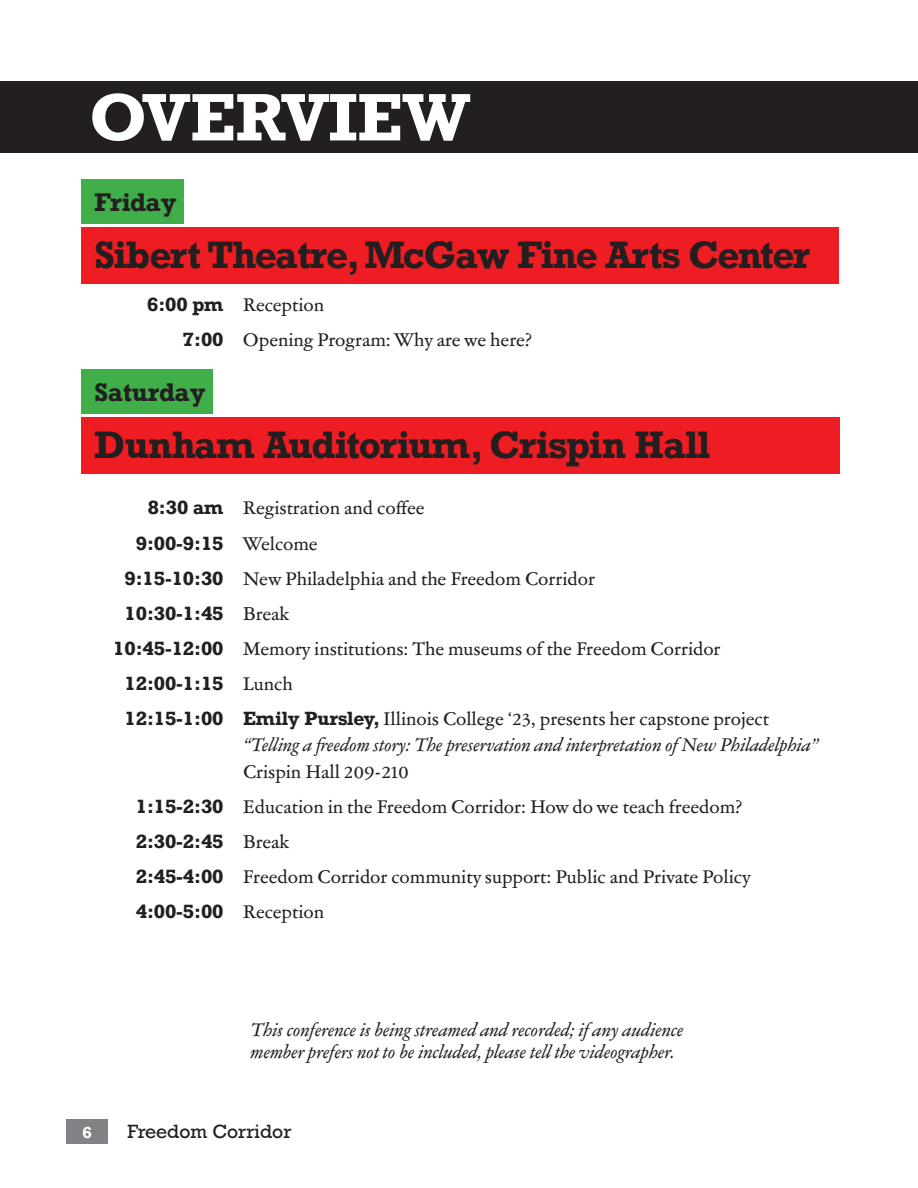
<style>
.page{position:relative;width:918px;height:1188px;background:#fff}
.page>*{position:absolute;margin:0;border:0;box-sizing:border-box;transform-origin:0 0}
.t1{font:700 63px "Rockwell";color:#fff}
.Session_Title{font:700 36px "Rockwell";letter-spacing:-.03em;color:#231f20}
.Date_and_Time{font:700 24px "Rockwell";letter-spacing:-.01em;color:#231f20}
.Body_text{font:18px "Garamond ATF Text";letter-spacing:-.005em;color:#231f20}
.Body_text-2{font:italic 18px/26.2px "Garamond ATF Text";letter-spacing:-.005em;color:#231f20}
.Body_text-3{font:700 18px "Rockwell";letter-spacing:-.005em;color:#231f20}
.t2{font:18px "Rockwell";color:#231f20}
.t3{font:700 15px "Rockwell";color:#fff}
.s1{font-family:"Rockwell";font-weight:700}
.s2{font-family:"Garamond ATF Text";font-weight:400}
.s3{font-family:"Rockwell";font-weight:700;font-style:normal}
.s4{font-style:normal}
</style>
<div class="page">
<div style="left:66px;top:1120px;width:42px;height:24px;background:#808285"></div>
<div style="left:81px;top:179px;width:103px;height:44px;background:#40ae49"></div>
<div style="left:81px;top:227px;width:758px;height:56px;background:#ee1d23"></div>
<div style="left:81px;top:369px;width:132px;height:44px;background:#40ae49"></div>
<div style="left:81px;top:417px;width:759px;height:56px;background:#ee1d23"></div>
<div style="left:0;top:81px;width:918px;height:71px;background:#231f20"></div>
<p class="t1" style="left:89px;top:77px;width:383px">OVERVIEW</p>
<p class="Date_and_Time" style="left:94px;top:187px;width:84px">Friday</p>
<p class="Session_Title" style="left:94px;top:231px;width:718px">Sibert Theatre, McGaw Fine Arts Center</p>
<p class="Body_text" style="left:147px;top:292px;width:179px"><span class="s1">6:00 pm</span> Reception</p>
<p class="Body_text" style="left:183px;top:327px;width:351px"><span class="s1">7:00</span> Opening Program: Why are we here?</p>
<p class="Date_and_Time" style="left:94px;top:377px;width:113px">Saturday</p>
<p class="Session_Title" style="left:94px;top:421px;width:618px">Dunham Auditorium, Crispin Hall</p>
<p class="Body_text" style="left:148px;top:495px;width:278px"><span class="s1">8:30 am</span> Registration and coffee</p>
<p class="Body_text-3" style="left:136px;top:531px;width:184px">9:00-9:15 <span class="s2">Welcome</span></p>
<p class="Body_text" style="left:125px;top:566px;width:472px"><span class="s1">9:15-10:30</span> New Philadelphia and the Freedom Corridor</p>
<p class="Body_text-3" style="left:125px;top:602px;width:166px">10:30-1:45 <span class="s2">Break</span></p>
<p class="Body_text" style="left:113px;top:636px;width:609px"><span class="s1">10:45-12:00</span> Memory institutions: The museums of the Freedom Corridor</p>
<p class="Body_text-3" style="left:125px;top:672px;width:170px">12:00-1:15 <span class="s2">Lunch</span></p>
<p class="Body_text-2" style="left:243px;top:706px;width:577px;text-indent:-118px"><span class="s3">12:15-1:00 Emily Pursley,</span> <span class="s4">Illinois College ‘23, presents her capstone project </span>“Telling a freedom story: The preservation and interpretation of New Philadelphia”<br><span class="s4">Crispin Hall 209-210</span></p>
<p class="Body_text" style="left:136px;top:794px;width:608px"><span class="s1">1:15-2:30</span> Education in the Freedom Corridor: How do we teach freedom?</p>
<p class="Body_text-3" style="left:136px;top:830px;width:155px">2:30-2:45 <span class="s2">Break</span></p>
<p class="Body_text" style="left:136px;top:864px;width:617px"><span class="s1">2:45-4:00</span> Freedom Corridor community support: Public and Private Policy</p>
<p class="Body_text-3" style="left:136px;top:900px;width:190px">4:00-5:00 <span class="s2">Reception</span></p>
<p class="Body_text-2" style="left:251px;top:1020px;width:435px;line-height:21.6px">This conference is being streamed and recorded; if any audience member prefers not to be included, please tell the videographer.</p>
<p class="t3" style="left:82px;top:1122px;width:11px">6</p>
<p class="t2" style="left:128px;top:1120px;width:166px">Freedom Corridor</p>
</div>
